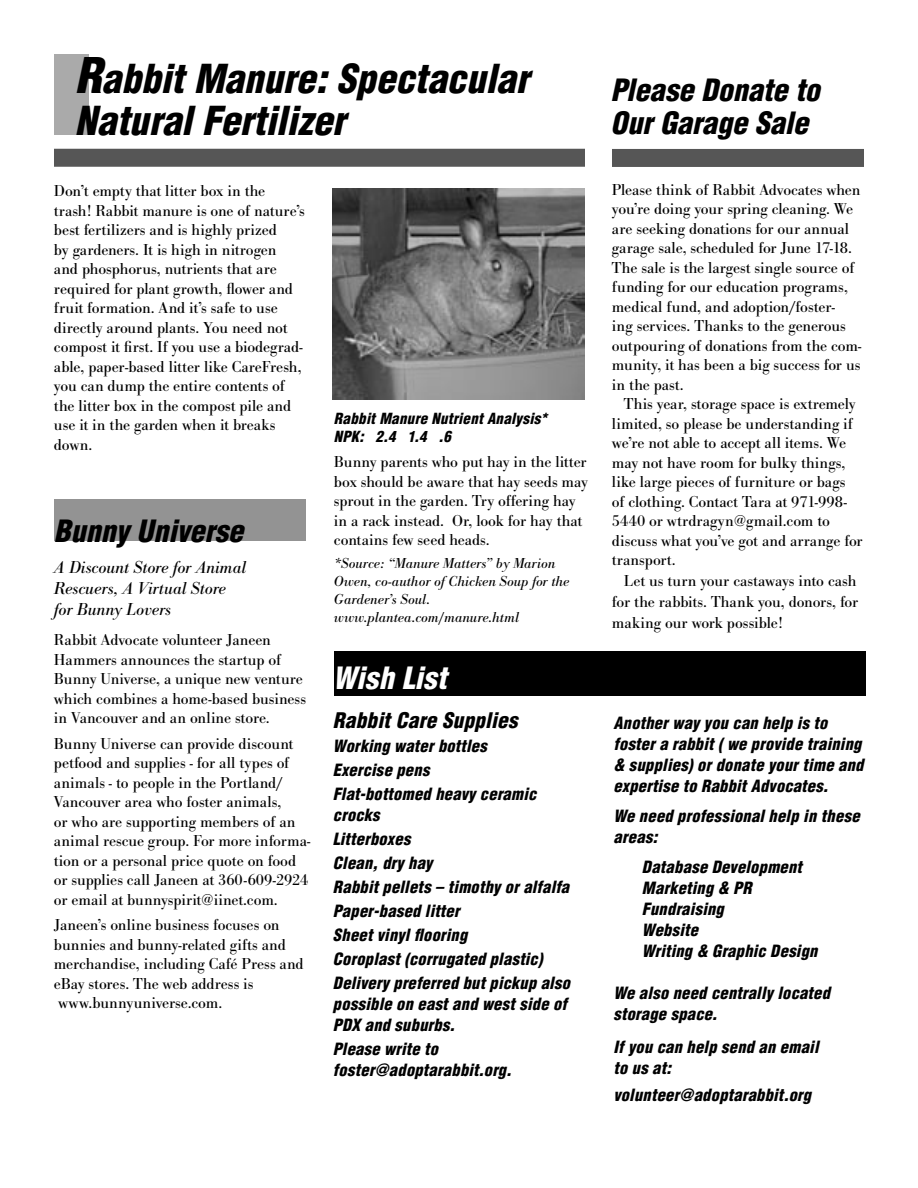
<style>
.page{position:relative;width:918px;height:1188px;background:#fff}
.page>*{position:absolute;margin:0;border:0;box-sizing:border-box;transform-origin:0 0}
.Headline_26_28{font:italic 900 condensed 39px/42px "Helvetica";color:#000}
.Headline_20_22{font:italic 900 condensed 30px/33px "Helvetica";color:#000}
.Events_Back_pg_Body_14_16{font:italic 900 condensed 30px "Helvetica";letter-spacing:.015em;color:#fff}
.Events_Back_pg_Body_14_16-2{font:italic 900 condensed 21px "Helvetica";letter-spacing:.015em;color:#000}
.Pull_Quote_18pt_italic{font:italic 18px/21px "Bodoni Antiqua T";letter-spacing:-.005em;color:#000}
.Body_11_13_no_indent{font:16.5px/19.5px "Bodoni Antiqua T";color:#000}
.Events_Back_pg_Body_14_16-3{font:italic 900 condensed 16.5px/21px "Helvetica";letter-spacing:.015em;color:#000}
.Body_11_13_w_indent{font:16.5px/19.5px "Bodoni Antiqua T";color:#000}
.By-line{font:italic 15px/18px "Bodoni Antiqua T";letter-spacing:.005em;color:#000}
.Events_Back_pg_Body_10_12{font:italic 900 condensed 15px/18px "Helvetica";letter-spacing:.02em;color:#000}
.s1{font-size:48px}
</style>
<div class="page">
<div style="left:54px;top:54px;width:34px;height:81px;background:#aaa"></div>
<div style="left:54px;top:149px;width:531px;height:18px;background:#565656"></div>
<div style="left:612px;top:149px;width:252px;height:18px;background:#565656"></div>
<div style="left:334px;top:651px;width:531px;height:45px;background:#000"></div>
<div style="left:54px;top:499px;width:252px;height:42px;background:#939393"></div>
<img style="left:333px;top:189px;width:252px;height:211px">
<p class="Headline_26_28" style="left:75px;top:58px;width:456px"><span class="s1">R</span>abbit Manure: Spectacular<br>Natural Fertilizer</p>
<p class="Body_11_13_no_indent" style="left:54px;top:181px;width:252px">Don’t empty that litter box in the trash! Rabbit manure is one of nature’s best fertilizers and is highly prized<br>by gardeners. It is high in nitrogen<br>and phosphorus, nutrients that are required for plant growth, flower and fruit formation. And it’s safe to use directly around plants. You need not compost it first. If you use a biodegrad&shy;able, paper-based litter like CareFresh, you can dump the entire contents of the litter box in the compost pile and use it in the garden when it breaks down.</p>
<p class="Headline_20_22" style="left:54px;top:514px;width:191px">Bunny Universe</p>
<p class="Pull_Quote_18pt_italic" style="left:54px;top:557px;width:194px">A Discount Store for Animal<br>Rescuers, A Virtual Store for Bunny Lovers</p>
<p class="Body_11_13_no_indent" style="left:54px;top:630px;width:254px">Rabbit Advocate volunteer Janeen Hammers announces the startup of Bunny Universe, a unique new venture which combines a home-based business in Vancouver and an online store.</p>
<p class="Body_11_13_no_indent" style="left:54px;top:734px;width:258px">Bunny Universe can provide discount petfood and supplies - for all types of animals - to people in the Portland/ Vancouver area who foster animals,<br>or who are supporting members of an animal rescue group. For more informa&shy;tion or a personal price quote on food or supplies call Janeen at 360-609-2924 or email at bunnyspirit@iinet.com.</p>
<p class="Body_11_13_no_indent" style="left:54px;top:915px;width:251px">Janeen’s online business focuses on bunnies and bunny-related gifts and merchandise, including Café Press and eBay stores. The web address is www.bunnyuniverse.com.</p>
<p class="Events_Back_pg_Body_10_12" style="left:334px;top:409px;width:215px">Rabbit Manure Nutrient Analysis*<br>NPK: 2.4 1.4 .6</p>
<p class="Body_11_13_no_indent" style="left:334px;top:452px;width:256px">Bunny parents who put hay in the litter box should be aware that hay seeds may sprout in the garden. Try offering hay in a rack instead. Or, look for hay that contains few seed heads.</p>
<p class="By-line" style="left:334px;top:554px;width:237px">*Source: “Manure Matters” by Marion<br>Owen, co-author of Chicken Soup for the<br>Gardener’s Soul. www.plantea.com/manure.html</p>
<p class="Events_Back_pg_Body_14_16" style="left:333px;top:659px;width:115px">Wish List</p>
<p class="Events_Back_pg_Body_14_16-2" style="left:333px;top:707px;width:186px">Rabbit Care Supplies</p>
<p class="Events_Back_pg_Body_14_16-3" style="left:333px;top:735px;width:155px">Working water bottles</p>
<p class="Events_Back_pg_Body_14_16-3" style="left:333px;top:759px;width:98px">Exercise pens</p>
<p class="Events_Back_pg_Body_14_16-3" style="left:333px;top:783px;width:205px">Flat-bottomed heavy ceramic crocks</p>
<p class="Events_Back_pg_Body_14_16-3" style="left:333px;top:828px;width:79px">Litterboxes</p>
<p class="Events_Back_pg_Body_14_16-3" style="left:333px;top:852px;width:101px">Clean, dry hay</p>
<p class="Events_Back_pg_Body_14_16-3" style="left:333px;top:876px;width:238px">Rabbit pellets – timothy or alfalfa</p>
<p class="Events_Back_pg_Body_14_16-3" style="left:333px;top:900px;width:128px">Paper-based litter</p>
<p class="Events_Back_pg_Body_14_16-3" style="left:333px;top:924px;width:136px">Sheet vinyl flooring</p>
<p class="Events_Back_pg_Body_14_16-3" style="left:333px;top:948px;width:211px">Coroplast (corrugated plastic)</p>
<p class="Events_Back_pg_Body_14_16-3" style="left:333px;top:972px;width:239px">Delivery preferred but pickup also possible on east and west side of<br>PDX and suburbs.</p>
<p class="Events_Back_pg_Body_14_16-3" style="left:333px;top:1038px;width:180px">Please write to foster@adoptarabbit.org.</p>
<p class="Headline_20_22" style="left:610px;top:73px;width:211px">Please Donate to<br>Our Garage Sale</p>
<p class="Body_11_13_no_indent" style="left:612px;top:180px;width:251px">Please think of Rabbit Advocates when you’re doing your spring cleaning. We are seeking donations for our annual garage sale, scheduled for June 17-18.<br>The sale is the largest single source of funding for our education programs, medical fund, and adoption/foster-<br>ing services. Thanks to the generous outpouring of donations from the com&shy;munity, it has been a big success for us in the past.</p>
<p class="Body_11_13_w_indent" style="left:612px;top:394px;width:252px;text-indent:12px">This year, storage space is extremely limited, so please be understanding if we’re not able to accept all items. We may not have room for bulky things, like large pieces of furniture or bags<br>of clothing. Contact Tara at 971-998- 5440 or wtrdragyn@gmail.com to discuss what you’ve got and arrange for transport.</p>
<p class="Body_11_13_w_indent" style="left:612px;top:571px;width:248px;line-height:21px;text-align:justify;text-indent:12px">Let us turn your castaways into cash for the rabbits. Thank you, donors, for making our work possible!</p>
<p class="Events_Back_pg_Body_14_16-3" style="left:613px;top:712px;width:251px">Another way you can help is to foster a rabbit ( we provide training &amp; supplies) or donate your time and expertise to Rabbit Advocates.</p>
<p class="Events_Back_pg_Body_14_16-3" style="left:613px;top:805px;width:248px">We need professional help in these areas:</p>
<p class="Events_Back_pg_Body_14_16-3" style="left:642px;top:856px;width:162px">Database Development</p>
<p class="Events_Back_pg_Body_14_16-3" style="left:642px;top:877px;width:177px">Marketing &amp; PR<br>Fundraising<br>Website<br>Writing &amp; Graphic Design</p>
<p class="Events_Back_pg_Body_14_16-3" style="left:613px;top:982px;width:218px">We also need centrally located storage space.</p>
<p class="Events_Back_pg_Body_14_16-3" style="left:613px;top:1036px;width:207px">If you can help send an email to us at:</p>
<p class="Events_Back_pg_Body_14_16-3" style="left:613px;top:1084px;width:199px">volunteer@adoptarabbit.org</p>
</div>
